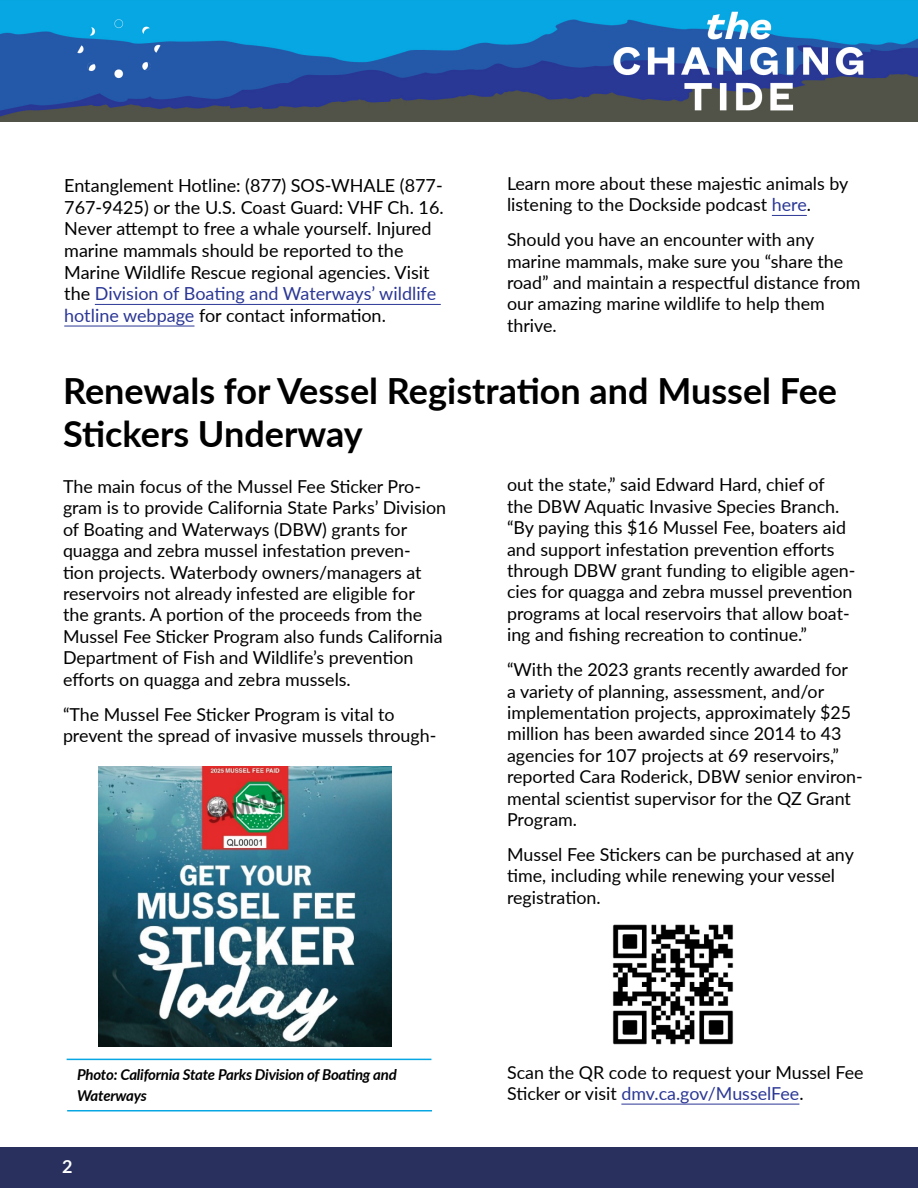
<style>
.page{position:relative;width:918px;height:1188px;background:#fff}
.page>*{position:absolute;margin:0;border:0;box-sizing:border-box;transform-origin:0 0}
.t1{font:700 36px/43.2px "Lato";color:#000}
.t2{font:18px/21.6px "Lato";color:#000}
.t3{font:700 18px "Lato";color:#fff}
.t4{font:17.85px/21.5px "Lato";color:#000}
.t5{font:italic 700 15px/21px "Lato";letter-spacing:-.015em;color:#000}
.s1{color:#2b3795}
</style>
<div class="page">
<hr style="left:67px;top:1110px;width:365px;height:2px;background:#07a7e3">
<hr style="left:67px;top:1059px;width:364px;height:1px;background:#07a7e3">
<hr style="left:95px;top:304px;width:346px;height:1px;background:#2b3795">
<hr style="left:64px;top:326px;width:130px;height:1px;background:#2b3795">
<hr style="left:772px;top:215px;width:35px;height:1px;background:#2b3795">
<hr style="left:621px;top:1104px;width:178px;height:1px;background:#2b3795">
<img style="left:0;top:0;width:918px;height:122px">
<img style="left:99px;top:766px;width:293px;height:280px">
<img style="left:612px;top:924px;width:122px;height:121px">
<div style="left:0;top:1148px;width:918px;height:40px;background:#29305d"></div>
<p class="t2" style="left:64px;top:174px;width:381px">Entanglement Hotline: (877) SOS-WHALE (877- 767-9425) or the U.S. Coast Guard: VHF Ch. 16.<br>Never attempt to free a whale yourself. Injured marine mammals should be reported to the Marine Wildlife Rescue regional agencies. Visit the <span class="s1">Division of Boating and Waterways’ wildlife hotline webpage</span> for contact information.</p>
<p class="t4" style="left:507px;top:172px;width:343px">Learn more about these majestic animals by listening to the Dockside podcast <span class="s1">here</span>.</p>
<p class="t4" style="left:507px;top:228px;width:355px">Should you have an encounter with any marine mammals, make sure you “share the road” and maintain a respectful distance from our amazing marine wildlife to help them thrive.</p>
<h1 class="t1" style="left:63px;top:368px;width:776px">Renewals for Vessel Registration and Mussel Fee<br>Stickers Underway</h1>
<p class="t4" style="left:63px;top:475px;width:385px">The main focus of the Mussel Fee Sticker Pro&shy;gram is to provide California State Parks’ Division of Boating and Waterways (DBW) grants for quagga and zebra mussel infestation preven&shy;tion projects. Waterbody owners/managers at reservoirs not already infested are eligible for<br>the grants. A portion of the proceeds from the Mussel Fee Sticker Program also funds California Department of Fish and Wildlife’s prevention efforts on quagga and zebra mussels.</p>
<p class="t4" style="left:63px;top:703px;width:375px">“The Mussel Fee Sticker Program is vital to prevent the spread of invasive mussels through-</p>
<p class="t4" style="left:507px;top:473px;width:350px">out the state,” said Edward Hard, chief of<br>the DBW Aquatic Invasive Species Branch. “By paying this $16 Mussel Fee, boaters aid and support infestation prevention efforts through DBW grant funding to eligible agen&shy;cies for quagga and zebra mussel prevention programs at local reservoirs that allow boat&shy;ing and fishing recreation to continue.”</p>
<p class="t4" style="left:507px;top:658px;width:357px">“With the 2023 grants recently awarded for<br>a variety of planning, assessment, and/or implementation projects, approximately $25 million has been awarded since 2014 to 43 agencies for 107 projects at 69 reservoirs,” reported Cara Roderick, DBW senior environ&shy;mental scientist supervisor for the QZ Grant Program.</p>
<p class="t4" style="left:507px;top:843px;width:348px">Mussel Fee Stickers can be purchased at any time, including while renewing your vessel registration.</p>
<p class="t5" style="left:77px;top:1063px;width:321px">Photo: California State Parks Division of Boating and<br>Waterways</p>
<p class="t3" style="left:62px;top:1153px;width:12px">2</p>
<p class="t4" style="left:507px;top:1061px;width:358px">Scan the QR code to request your Mussel Fee<br>Sticker or visit <span class="s1">dmv.ca.gov/MusselFee</span>.</p>
</div>
